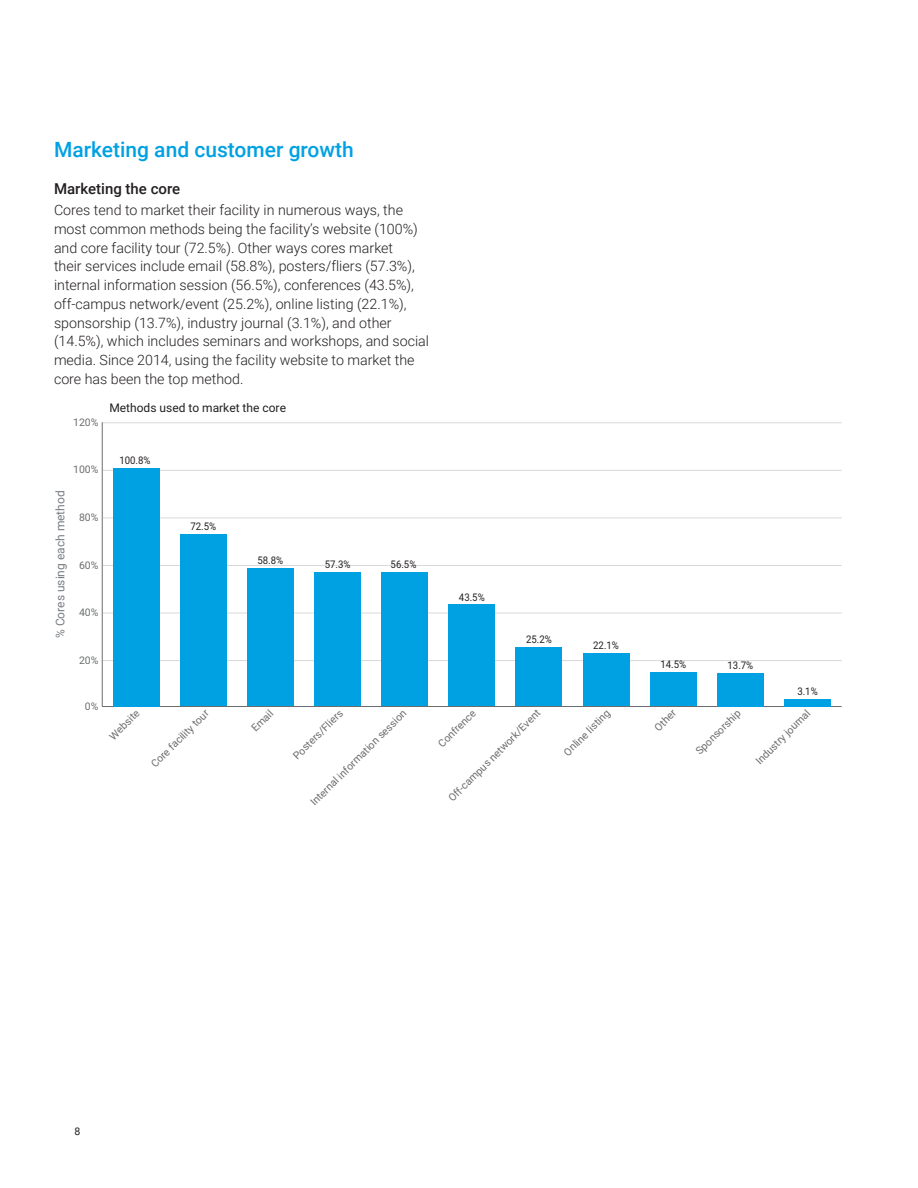
<style>
.page{position:relative;width:918px;height:1188px;background:#fff}
.page>*{position:absolute;margin:0;border:0;box-sizing:border-box;transform-origin:0 0}
.Header_1{font:500 21px "Roboto";color:#00a1e3}
.Header_2{font:500 15px "Roboto";color:#231f20}
.Text{font:300 14.25px/18.8px "Roboto";color:#231f20}
.t1{font:12px "Roboto";color:#231f20}
.t2{font:12px "Roboto";color:#787d83}
.t3{font:10.5px "Roboto";color:#6c6d70}
.t4{font:10.5px "Roboto";color:#231f20;scale:.92 1}
.t5{font:10.5px "Roboto";color:#231f20}
</style>
<div class="page">
<hr style="left:102px;top:613px;width:740px;height:1px;background:#d8d9d7">
<hr style="left:102px;top:565px;width:740px;height:1px;background:#d8d9d7">
<hr style="left:102px;top:660px;width:740px;height:1px;background:#d8d9d7">
<hr style="left:102px;top:470px;width:740px;height:1px;background:#d8d9d7">
<hr style="left:102px;top:518px;width:740px;height:1px;background:#d8d9d7">
<hr style="left:102px;top:423px;width:740px;height:1px;background:#d8d9d7">
<hr style="left:102px;top:422px;width:1px;height:285px;background:#6c6d70">
<hr style="left:102px;top:706px;width:740px;height:1px;background:#6c6d70">
<div style="left:113px;top:468px;width:47px;height:238px;background:#00a1e3"></div>
<div style="left:247px;top:568px;width:47px;height:138px;background:#00a1e3"></div>
<div style="left:314px;top:572px;width:47px;height:134px;background:#00a1e3"></div>
<div style="left:180px;top:535px;width:47px;height:171px;background:#00a1e3"></div>
<div style="left:381px;top:572px;width:47px;height:134px;background:#00a1e3"></div>
<div style="left:516px;top:647px;width:46px;height:59px;background:#00a1e3"></div>
<div style="left:583px;top:654px;width:47px;height:52px;background:#00a1e3"></div>
<div style="left:448px;top:604px;width:47px;height:102px;background:#00a1e3"></div>
<div style="left:717px;top:673px;width:47px;height:33px;background:#00a1e3"></div>
<div style="left:784px;top:699px;width:47px;height:7px;background:#00a1e3"></div>
<div style="left:650px;top:672px;width:47px;height:34px;background:#00a1e3"></div>
<p class="Header_1" style="left:54px;top:135px;width:301px">Marketing and customer growth</p>
<p class="Header_2" style="left:54px;top:178px;width:128px">Marketing the core</p>
<p class="Text" style="left:54px;top:200px;width:377px">Cores tend to market their facility in numerous ways, the most common methods being the facility’s website (100%) and core facility tour (72.5%). Other ways cores market<br>their services include email (58.8%), posters/fliers (57.3%), internal information session (56.5%), conferences (43.5%), off-campus network/event (25.2%), online listing (22.1%), sponsorship (13.7%), industry journal (3.1%), and other (14.5%), which includes seminars and workshops, and social media. Since 2014, using the facility website to market the core has been the top method.</p>
<p class="t1" style="left:109px;top:403px;width:178px">Methods used to market the core</p>
<p class="t3" style="left:73px;top:418px;width:27px">120%</p>
<p class="t3" style="left:73px;top:465px;width:27px">100%</p>
<p class="t3" style="left:79px;top:513px;width:21px">80%</p>
<p class="t2" style="left:55px;top:638px;width:149px;rotate:-90deg">% Cores using each method</p>
<p class="t3" style="left:79px;top:561px;width:21px">60%</p>
<p class="t3" style="left:79px;top:608px;width:21px">40%</p>
<p class="t3" style="left:79px;top:656px;width:21px">20%</p>
<p class="t3" style="left:85px;top:702px;width:15px">0%</p>
<p class="t4" style="left:119px;top:456px;width:35px">100.8%</p>
<p class="t4" style="left:190px;top:522px;width:30px">72.5%</p>
<p class="t4" style="left:258px;top:556px;width:30px">58.8%</p>
<p class="t4" style="left:325px;top:560px;width:30px">57.3%</p>
<p class="t4" style="left:391px;top:560px;width:30px">56.5%</p>
<p class="t4" style="left:459px;top:593px;width:30px">43.5%</p>
<p class="t4" style="left:526px;top:635px;width:30px">25.2%</p>
<p class="t4" style="left:593px;top:641px;width:30px">22.1%</p>
<p class="t4" style="left:660px;top:660px;width:30px">14.5%</p>
<p class="t4" style="left:728px;top:661px;width:30px">13.7%</p>
<p class="t4" style="left:797px;top:687px;width:24px">3.1%</p>
<p class="t3" style="left:108px;top:735px;width:39px;rotate:-45deg">Website</p>
<p class="t3" style="left:250px;top:727px;width:27px;rotate:-45deg">Email</p>
<p class="t3" style="left:292px;top:755px;width:67px;rotate:-45deg">Posters/Fliers</p>
<p class="t3" style="left:309px;top:801px;width:132px;rotate:-45deg">Internal information session</p>
<p class="t3" style="left:437px;top:742px;width:50px;rotate:-45deg">Confrence</p>
<p class="t3" style="left:695px;top:750px;width:60px;rotate:-45deg">Sponsorship</p>
<p class="t3" style="left:754px;top:759px;width:74px;rotate:-45deg">Industry journal</p>
<p class="t3" style="left:150px;top:763px;width:78px;rotate:-45deg">Core facility tour</p>
<p class="t3" style="left:447px;top:797px;width:127px;rotate:-45deg">Off-campus network/Event</p>
<p class="t3" style="left:563px;top:751px;width:62px;rotate:-45deg">Online listing</p>
<p class="t3" style="left:653px;top:726px;width:27px;rotate:-45deg">Other</p>
<p class="t5" style="left:75px;top:1124px;width:7px">8</p>
</div>
